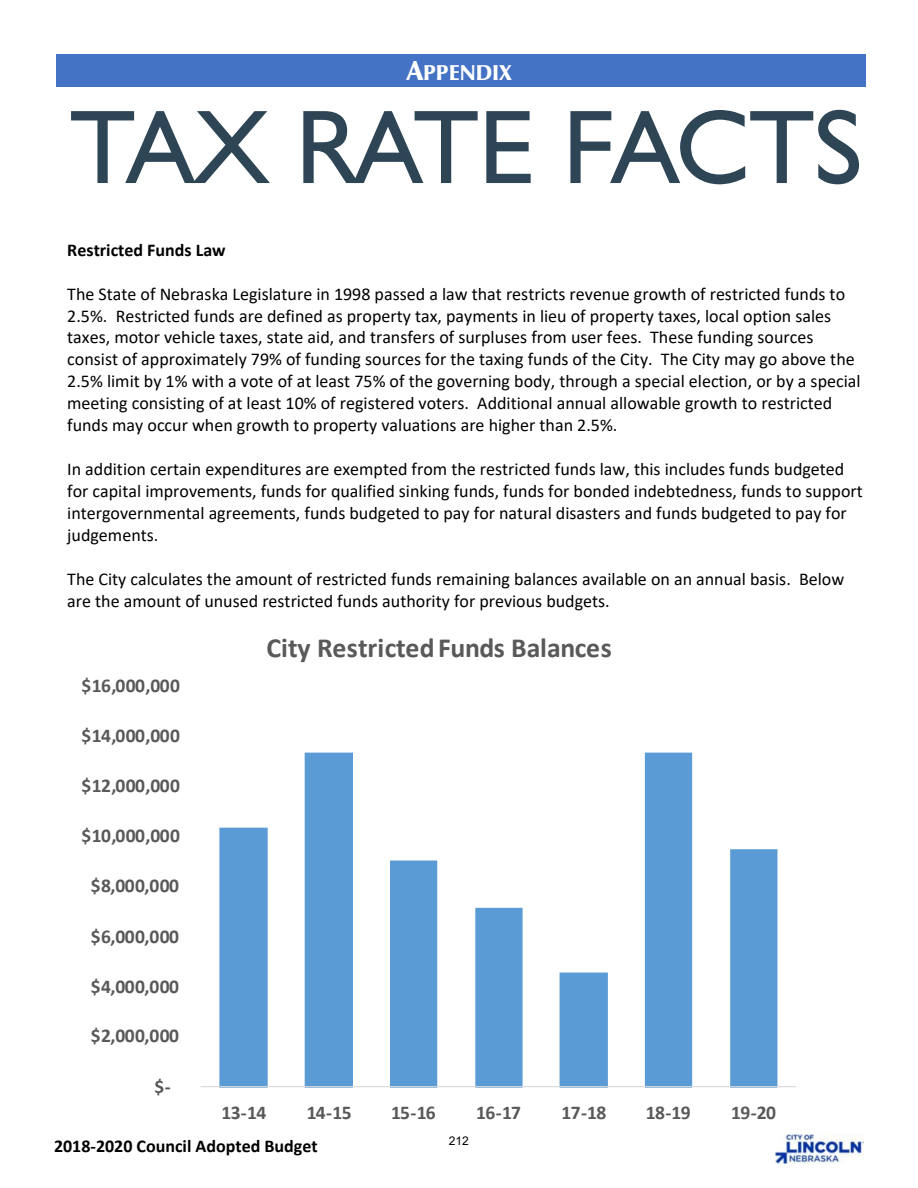
<style>
.page{position:relative;width:918px;height:1188px;background:#fff}
.page>*{position:absolute;margin:0;border:0;box-sizing:border-box;transform-origin:0 0}
.t1{font:105.3px "Humanist 521 BT";color:#2e4556}
.t2{font:28.5px "Times New Roman";color:#fff}
.t3{font:700 27.75px "Calibri";letter-spacing:-.01em;color:#595959}
.t4{font:900 21.6px "Zapf Humanist 601 BT";color:#fff}
.t5{font:700 19.5px "Calibri";letter-spacing:-.035em;color:#595959}
.t6{font:18px/22px "Calibri";color:#000}
.t7{font:700 18px "Calibri";color:#000}
.t8{font:12px "Arial";color:#000}
.s1{font-family:"Zapf Humanist 601 BT";font-weight:900;font-size:27px}
</style>
<div class="page">
<img style="left:775px;top:1134px;width:89px;height:30px">
<div style="left:56px;top:54px;width:810px;height:33px;background:#4472c4"></div>
<svg style="left:219px;top:753px;width:558px;height:335px"></svg>
<hr style="left:201px;top:1086px;width:595px;height:1px;background:#d9d9d9">
<h2 class="t2" style="left:407px;top:61px;width:143px"><span class="s1">A</span>APPENDIX</h2>
<p class="t4" style="left:423px;top:63px;width:90px">PPENDIX</p>
<h1 class="t1" style="left:70px;top:103px;width:794px">TAX RATE FACTS</h1>
<p class="t7" style="left:67px;top:242px;width:160px">Restricted Funds Law</p>
<p class="t6" style="left:67px;top:284px;width:795px">The State of Nebraska Legislature in 1998 passed a law that restricts revenue growth of restricted funds to 2.5%. Restricted funds are defined as property tax, payments in lieu of property taxes, local option sales taxes, motor vehicle taxes, state aid, and transfers of surpluses from user fees. These funding sources consist of approximately 79% of funding sources for the taxing funds of the City. The City may go above the 2.5% limit by 1% with a vote of at least 75% of the governing body, through a special election, or by a special meeting consisting of at least 10% of registered voters. Additional annual allowable growth to restricted funds may occur when growth to property valuations are higher than 2.5%.</p>
<p class="t6" style="left:67px;top:460px;width:797px">In addition certain expenditures are exempted from the restricted funds law, this includes funds budgeted for capital improvements, funds for qualified sinking funds, funds for bonded indebtedness, funds to support intergovernmental agreements, funds budgeted to pay for natural disasters and funds budgeted to pay for judgements.</p>
<p class="t6" style="left:67px;top:570px;width:779px">The City calculates the amount of restricted funds remaining balances available on an annual basis. Below are the amount of unused restricted funds authority for previous budgets.</p>
<p class="t5" style="left:82px;top:677px;width:100px">$16,000,000</p>
<p class="t5" style="left:82px;top:728px;width:100px">$14,000,000</p>
<p class="t5" style="left:82px;top:777px;width:100px">$12,000,000</p>
<p class="t5" style="left:82px;top:827px;width:100px">$10,000,000</p>
<p class="t5" style="left:91px;top:878px;width:90px">$8,000,000</p>
<p class="t5" style="left:91px;top:928px;width:90px">$6,000,000</p>
<p class="t5" style="left:91px;top:979px;width:90px">$4,000,000</p>
<p class="t5" style="left:91px;top:1028px;width:90px">$2,000,000</p>
<p class="t5" style="left:155px;top:1078px;width:18px">$-</p>
<h3 class="t3" style="left:267px;top:636px;width:347px">City Restricted Funds Balances</h3>
<p class="t5" style="left:221px;top:1104px;width:46px">13-14</p>
<p class="t5" style="left:307px;top:1104px;width:46px">14-15</p>
<p class="t5" style="left:391px;top:1104px;width:46px">15-16</p>
<p class="t5" style="left:476px;top:1104px;width:46px">16-17</p>
<p class="t5" style="left:562px;top:1104px;width:46px">17-18</p>
<p class="t5" style="left:646px;top:1104px;width:46px">18-19</p>
<p class="t5" style="left:731px;top:1104px;width:46px">19-20</p>
<p class="t7" style="left:54px;top:1138px;width:265px">2018-2020 Council Adopted Budget</p>
<p class="t8" style="left:449px;top:1132px;width:22px">212</p>
</div>
